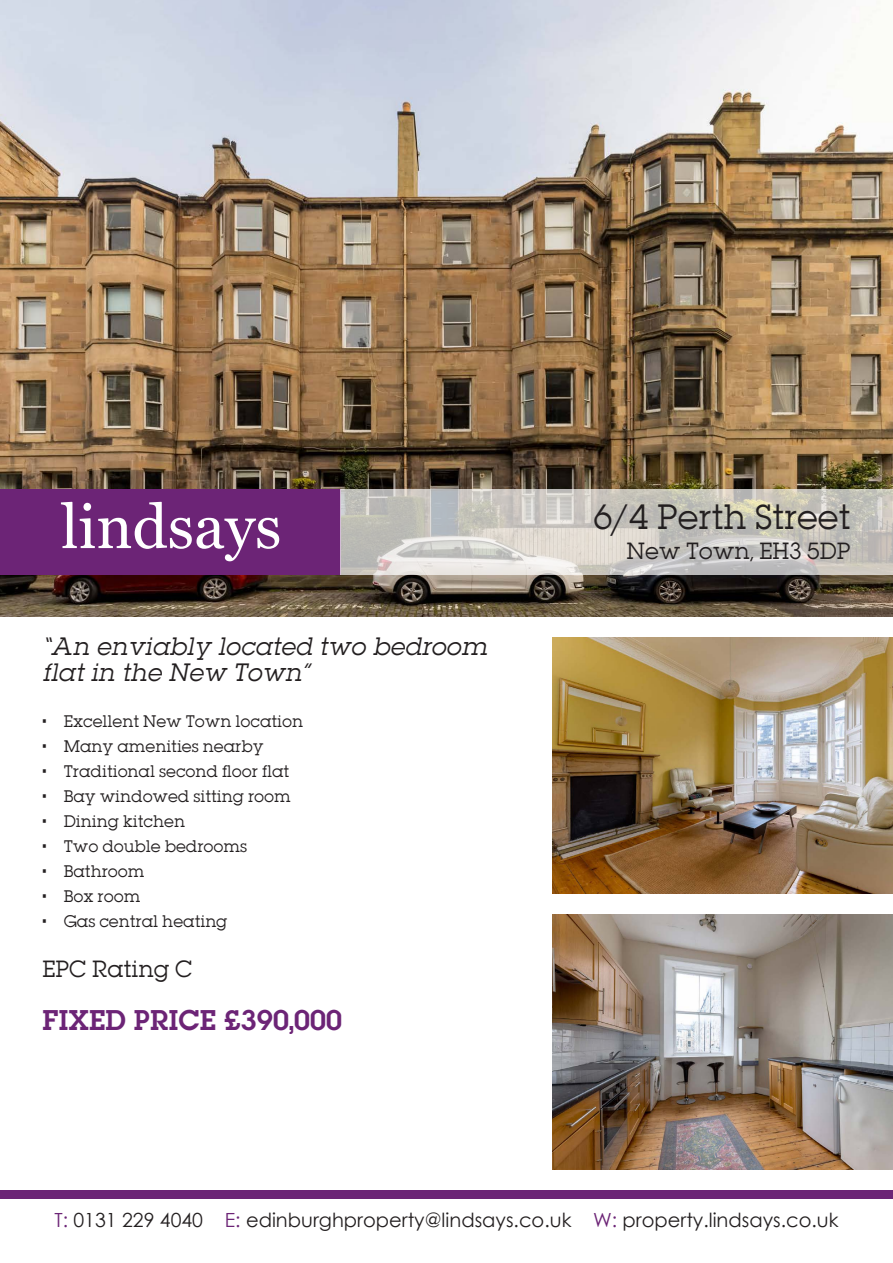
<style>
.page{position:relative;width:893px;height:1263px;background:#fff}
.page>*{position:absolute;margin:0;border:0;box-sizing:border-box;transform-origin:0 0}
.t1{font:31.5px "Lubalin";color:#231f20}
.t2{font:25.5px "Lubalin Demi";color:#6c2476}
.t3{font:italic 22.5px/25.5px "Lubalin";color:#231f20}
.t4{font:21px "Lubalin";color:#231f20}
.t5{font:19.5px "Century Gothic";color:#231f20}
.t6{font:15px "Lubalin";color:#231f20}
.s1{color:#6c2476}
</style>
<div class="page">
<img style="left:0;top:0;width:893px;height:617px">
<img style="left:553px;top:638px;width:340px;height:255px">
<img style="left:553px;top:914px;width:340px;height:255px">
<div style="left:0;top:489px;width:340px;height:85px;background:#6c2476"></div>
<svg style="left:61px;top:502px;width:218px;height:59px"></svg>
<div style="left:0;top:1191px;width:893px;height:8px;background:#6c2476"></div>
<svg style="left:340px;top:489px;width:553px;height:85px"></svg>
<h3 class="t3" style="left:43px;top:634px;width:446px">“An enviably located two bedroom flat in the New Town”</h3>
<p class="t6" style="left:43px;top:711px;width:262px">• Excellent New Town location</p>
<p class="t6" style="left:43px;top:736px;width:223px">• Many amenities nearby</p>
<p class="t6" style="left:43px;top:761px;width:248px">• Traditional second floor flat</p>
<p class="t6" style="left:43px;top:786px;width:250px">• Bay windowed sitting room</p>
<p class="t6" style="left:43px;top:811px;width:144px">• Dining kitchen</p>
<p class="t6" style="left:43px;top:836px;width:206px">• Two double bedrooms</p>
<p class="t6" style="left:43px;top:861px;width:104px">• Bathroom</p>
<p class="t6" style="left:43px;top:886px;width:99px">• Box room</p>
<p class="t6" style="left:43px;top:911px;width:187px">• Gas central heating</p>
<h3 class="t4" style="left:43px;top:954px;width:151px">EPC Rating C</h3>
<h2 class="t2" style="left:43px;top:1001px;width:301px">FIXED PRICE £390,000</h2>
<h1 class="t1" style="left:594px;top:496px;width:258px">6/4 Perth Street</h1>
<h3 class="t4" style="left:626px;top:536px;width:225px">New Town, EH3 5DP</h3>
<h3 class="t5" style="left:54px;top:1206px;width:786px"><span class="s1">T:</span> 0131 229 4040 <span class="s1">E:</span> edinburghproperty@lindsays.co.uk <span class="s1">W:</span> property.lindsays.co.uk</h3>
</div>
